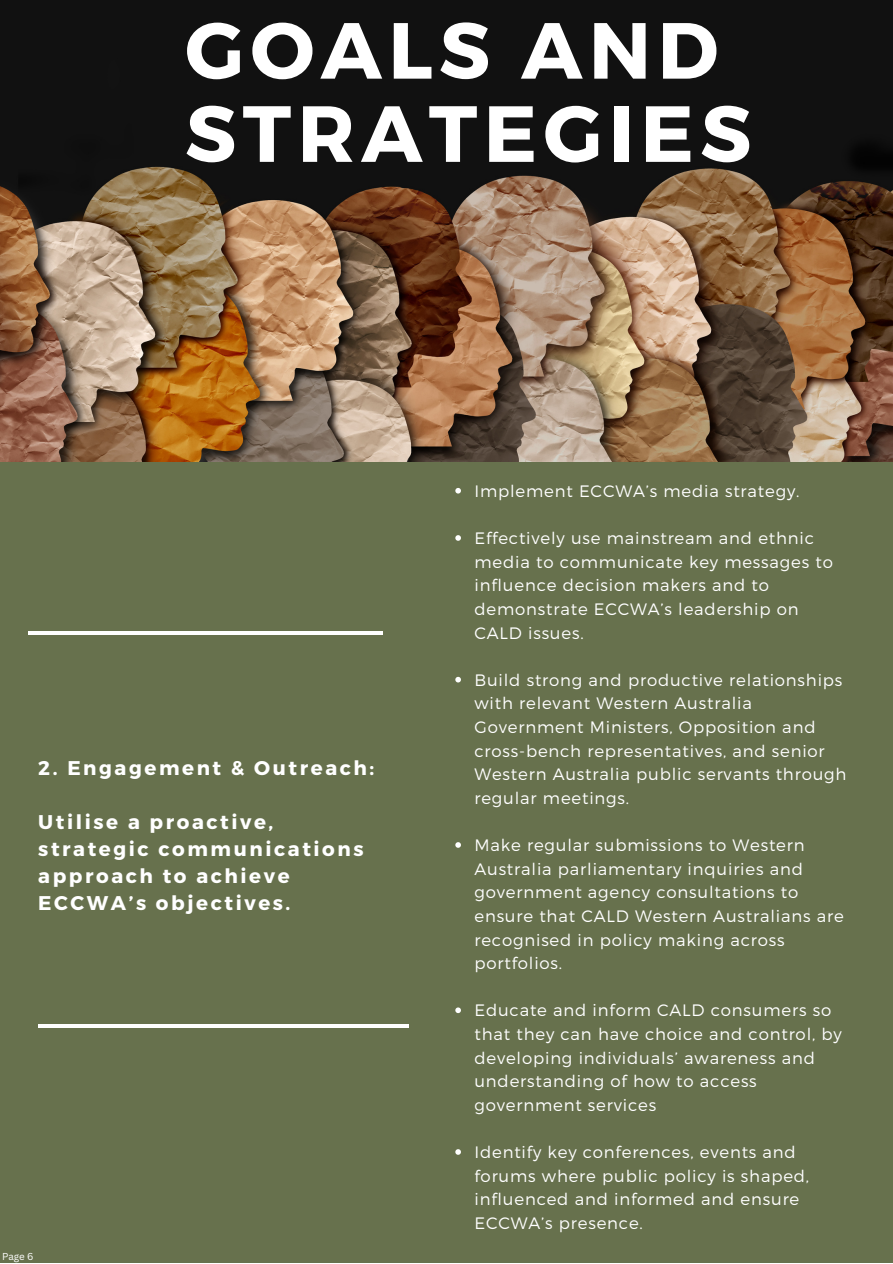
<style>
.page{position:relative;width:893px;height:1264px;background:#fff}
.page>*{position:absolute;margin:0;border:0;box-sizing:border-box;transform-origin:0 0}
.t1{font:700 79.35px/83.2px "Montserrat";letter-spacing:.08em;color:#fff}
.t2{font:700 19.8px/27px "Montserrat";letter-spacing:.13em;color:#fff}
.t3{font:300 16.5px/23.5px "Montserrat";letter-spacing:.05em;color:#fff}
.t4{font:9.75px "Canva Sans";color:#fff}
</style>
<div class="page">
<div style="left:0;top:0;width:892px;height:1262px;background:#67714d"></div>
<img style="left:0;top:0;width:892px;height:461px">
<svg style="left:455px;top:488px;width:6px;height:5px"></svg>
<svg style="left:455px;top:535px;width:6px;height:6px"></svg>
<svg style="left:455px;top:677px;width:6px;height:5px"></svg>
<svg style="left:455px;top:842px;width:6px;height:5px"></svg>
<svg style="left:455px;top:1007px;width:6px;height:6px"></svg>
<svg style="left:455px;top:1149px;width:6px;height:5px"></svg>
<hr style="left:28px;top:631px;width:354px;height:3px;background:#fff">
<hr style="left:38px;top:1024px;width:370px;height:3px;background:#fff">
<p class="t1" style="left:185px;top:5px;width:567px">GOALS AND<br>STRATEGIES</p>
<p class="t2" style="left:38px;top:753px;width:337px">2. Engagement &amp; Outreach:</p>
<p class="t2" style="left:38px;top:807px;width:327px">Utilise a proactive, strategic communications approach to achieve<br>ECCWA’s objectives.</p>
<p class="t4" style="left:2px;top:1249px;width:33px">Page 6</p>
<p class="t3" style="left:474px;top:478px;width:326px">Implement ECCWA’s media strategy.</p>
<p class="t3" style="left:474px;top:525px;width:360px">Effectively use mainstream and ethnic media to communicate key messages to influence decision makers and to demonstrate ECCWA’s leadership on<br>CALD issues.</p>
<p class="t3" style="left:474px;top:667px;width:373px">Build strong and productive relationships with relevant Western Australia Government Ministers, Opposition and cross-bench representatives, and senior Western Australia public servants through regular meetings.</p>
<p class="t3" style="left:474px;top:832px;width:371px">Make regular submissions to Western Australia parliamentary inquiries and government agency consultations to ensure that CALD Western Australians are recognised in policy making across portfolios.</p>
<p class="t3" style="left:474px;top:998px;width:369px">Educate and inform CALD consumers so that they can have choice and control, by developing individuals’ awareness and understanding of how to access government services</p>
<p class="t3" style="left:474px;top:1139px;width:336px">Identify key conferences, events and forums where public policy is shaped, influenced and informed and ensure<br>ECCWA’s presence.</p>
</div>
